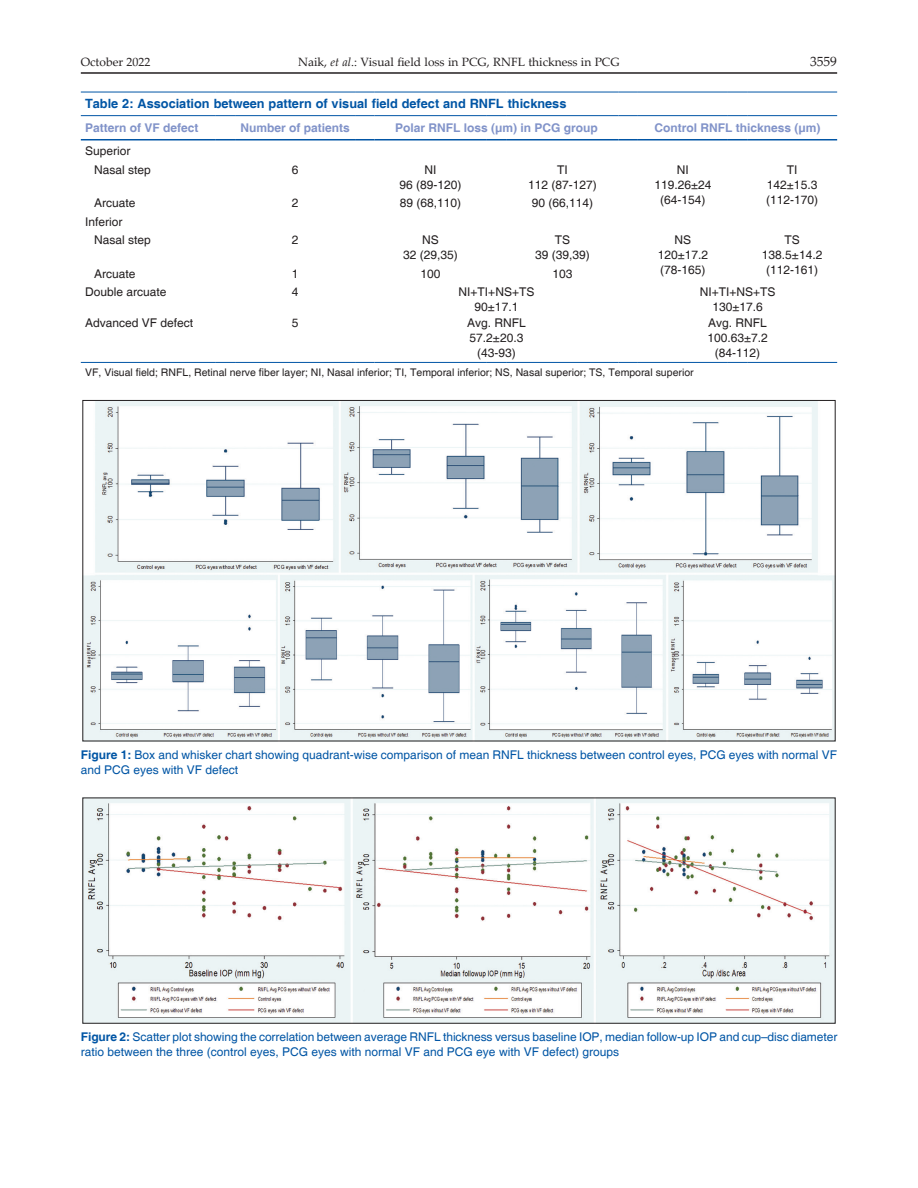
<style>
.page{position:relative;width:918px;height:1188px;background:#fff}
.page>*{position:absolute;margin:0;border:0;box-sizing:border-box;transform-origin:0 0}
.t1{font:13.5px "Palatino Linotype";color:#231f20}
.TT{font:700 12.75px "Helvetica";color:#0155a5}
.FGC{font:12px/15px "Helvetica";color:#0155a5}
.TB{font:12px "Helvetica";color:#231f20}
.TCH{font:700 12px "Helvetica";color:#8193c9}
.TBL{font:12px "Helvetica";color:#231f20}
.t2{font:12px "Palatino Linotype";color:#231f20}
.TFN{font:10.5px "Helvetica";color:#231f20}
.s1{font-style:italic}
.s2{font-weight:700}
</style>
<div class="page">
<hr style="left:81px;top:72px;width:756px;height:2px;background:#231f20">
<hr style="left:81px;top:362px;width:135px;height:1px;background:#0155a5">
<svg style="left:216px;top:362px;width:19px;height:1px"></svg>
<hr style="left:235px;top:362px;width:120px;height:1px;background:#0155a5">
<svg style="left:355px;top:362px;width:19px;height:1px"></svg>
<hr style="left:374px;top:362px;width:113px;height:1px;background:#0155a5">
<svg style="left:487px;top:362px;width:19px;height:1px"></svg>
<hr style="left:506px;top:362px;width:113px;height:1px;background:#0155a5">
<svg style="left:619px;top:362px;width:19px;height:1px"></svg>
<hr style="left:638px;top:362px;width:90px;height:1px;background:#0155a5">
<svg style="left:728px;top:362px;width:19px;height:1px"></svg>
<hr style="left:747px;top:362px;width:90px;height:1px;background:#0155a5">
<hr style="left:81px;top:139px;width:135px;height:1px;background:#0155a5">
<svg style="left:216px;top:139px;width:19px;height:1px"></svg>
<hr style="left:235px;top:139px;width:120px;height:1px;background:#0155a5">
<svg style="left:355px;top:139px;width:19px;height:1px"></svg>
<hr style="left:374px;top:139px;width:113px;height:1px;background:#0155a5">
<svg style="left:487px;top:139px;width:19px;height:1px"></svg>
<hr style="left:506px;top:139px;width:113px;height:1px;background:#0155a5">
<svg style="left:619px;top:139px;width:19px;height:1px"></svg>
<hr style="left:638px;top:139px;width:90px;height:1px;background:#0155a5">
<svg style="left:728px;top:139px;width:19px;height:1px"></svg>
<hr style="left:747px;top:139px;width:90px;height:1px;background:#0155a5">
<hr style="left:81px;top:92px;width:135px;height:1px;background:#0155a5">
<svg style="left:216px;top:92px;width:19px;height:1px"></svg>
<hr style="left:235px;top:92px;width:120px;height:1px;background:#0155a5">
<svg style="left:355px;top:92px;width:19px;height:1px"></svg>
<hr style="left:374px;top:92px;width:113px;height:1px;background:#0155a5">
<svg style="left:487px;top:92px;width:19px;height:1px"></svg>
<hr style="left:506px;top:92px;width:113px;height:1px;background:#0155a5">
<svg style="left:619px;top:92px;width:19px;height:1px"></svg>
<hr style="left:638px;top:92px;width:90px;height:1px;background:#0155a5">
<svg style="left:728px;top:92px;width:19px;height:1px"></svg>
<hr style="left:747px;top:92px;width:90px;height:1px;background:#0155a5">
<hr style="left:81px;top:115px;width:135px;height:1px;background:#0155a5">
<svg style="left:216px;top:115px;width:19px;height:1px"></svg>
<hr style="left:235px;top:115px;width:120px;height:1px;background:#0155a5">
<svg style="left:355px;top:115px;width:19px;height:1px"></svg>
<hr style="left:374px;top:115px;width:113px;height:1px;background:#0155a5">
<svg style="left:487px;top:115px;width:19px;height:1px"></svg>
<hr style="left:506px;top:115px;width:113px;height:1px;background:#0155a5">
<svg style="left:619px;top:115px;width:19px;height:1px"></svg>
<hr style="left:638px;top:115px;width:90px;height:1px;background:#0155a5">
<svg style="left:728px;top:115px;width:19px;height:1px"></svg>
<hr style="left:747px;top:115px;width:90px;height:1px;background:#0155a5">
<img style="left:85px;top:800px;width:748px;height:221px">
<img style="left:85px;top:402px;width:748px;height:337px">
<p class="t2" style="left:81px;top:54px;width:71px">October 2022</p>
<p class="t2" style="left:298px;top:54px;width:323px">Naik, <span class="s1">et al</span>.: Visual field loss in PCG, RNFL thickness in PCG</p>
<p class="t1" style="left:810px;top:52px;width:28px">3559</p>
<p class="TT" style="left:85px;top:96px;width:483px">Table 2: Association between pattern of visual field defect and RNFL thickness</p>
<p class="TCH" style="left:85px;top:121px;width:115px">Pattern of VF defect</p>
<p class="TCH" style="left:240px;top:121px;width:111px">Number of patients</p>
<p class="TCH" style="left:395px;top:121px;width:204px">Polar RNFL loss (µm) in PCG group</p>
<p class="TCH" style="left:655px;top:121px;width:168px">Control RNFL thickness (µm)</p>
<p class="TB" style="left:85px;top:144px;width:47px">Superior</p>
<p class="TB" style="left:94px;top:163px;width:58px">Nasal step</p>
<p class="TB" style="left:292px;top:163px;width:8px">6</p>
<p class="TB" style="left:425px;top:163px;width:13px">NI</p>
<p class="TB" style="left:400px;top:178px;width:64px">96 (89-120)</p>
<p class="TB" style="left:677px;top:163px;width:13px">NI</p>
<p class="TB" style="left:654px;top:178px;width:59px">119.26±24</p>
<p class="TB" style="left:660px;top:193px;width:47px">(64-154)</p>
<p class="TB" style="left:557px;top:163px;width:12px">TI</p>
<p class="TB" style="left:528px;top:178px;width:70px">112 (87-127)</p>
<p class="TB" style="left:787px;top:163px;width:12px">TI</p>
<p class="TB" style="left:767px;top:178px;width:52px">142±15.3</p>
<p class="TB" style="left:94px;top:196px;width:43px">Arcuate</p>
<p class="TB" style="left:766px;top:193px;width:54px">(112-170)</p>
<p class="TB" style="left:292px;top:196px;width:8px">2</p>
<p class="TB" style="left:400px;top:196px;width:63px">89 (68,110)</p>
<p class="TB" style="left:532px;top:196px;width:63px">90 (66,114)</p>
<p class="TB" style="left:85px;top:215px;width:39px">Inferior</p>
<p class="TB" style="left:94px;top:233px;width:58px">Nasal step</p>
<p class="TB" style="left:292px;top:233px;width:8px">2</p>
<p class="TB" style="left:422px;top:233px;width:18px">NS</p>
<p class="TB" style="left:403px;top:248px;width:56px">32 (29,35)</p>
<p class="TB" style="left:675px;top:233px;width:18px">NS</p>
<p class="TB" style="left:658px;top:248px;width:52px">120±17.2</p>
<p class="TB" style="left:660px;top:263px;width:47px">(78-165)</p>
<p class="TB" style="left:555px;top:233px;width:17px">TS</p>
<p class="TB" style="left:535px;top:248px;width:56px">39 (39,39)</p>
<p class="TB" style="left:785px;top:233px;width:17px">TS</p>
<p class="TB" style="left:762px;top:248px;width:62px">138.5±14.2</p>
<p class="TB" style="left:94px;top:267px;width:43px">Arcuate</p>
<p class="TB" style="left:766px;top:263px;width:54px">(112-161)</p>
<p class="TB" style="left:292px;top:267px;width:8px">1</p>
<p class="TB" style="left:421px;top:267px;width:22px">100</p>
<p class="TB" style="left:552px;top:267px;width:22px">103</p>
<p class="TB" style="left:85px;top:285px;width:83px">Double arcuate</p>
<p class="TB" style="left:292px;top:285px;width:8px">4</p>
<p class="TB" style="left:459px;top:285px;width:77px">NI+TI+NS+TS</p>
<p class="TB" style="left:475px;top:300px;width:45px">90±17.1</p>
<p class="TBL" style="left:85px;top:316px;width:110px">Advanced VF defect</p>
<p class="TBL" style="left:292px;top:316px;width:8px">5</p>
<p class="TBL" style="left:467px;top:316px;width:60px">Avg. RNFL</p>
<p class="TBL" style="left:470px;top:331px;width:55px">57.2±20.3</p>
<p class="TBL" style="left:477px;top:346px;width:40px">(43-93)</p>
<p class="TB" style="left:700px;top:285px;width:77px">NI+TI+NS+TS</p>
<p class="TB" style="left:712px;top:300px;width:52px">130±17.6</p>
<p class="TBL" style="left:708px;top:316px;width:60px">Avg. RNFL</p>
<p class="TBL" style="left:707px;top:331px;width:62px">100.63±7.2</p>
<p class="TBL" style="left:715px;top:346px;width:47px">(84-112)</p>
<p class="TFN" style="left:85px;top:367px;width:610px">VF, Visual field; RNFL, Retinal nerve fiber layer; NI, Nasal inferior; TI, Temporal inferior; NS, Nasal superior; TS, Temporal superior</p>
<p class="FGC" style="left:81px;top:748px;width:758px"><span class="s2">Figure 1:</span> Box and whisker chart showing quadrant-wise comparison of mean RNFL thickness between control eyes, PCG eyes with normal VF and PCG eyes with VF defect</p>
<p class="FGC" style="left:81px;top:1030px;width:758px"><span class="s2">Figure 2:</span> Scatter plot showing the correlation between average RNFL thickness versus baseline IOP, median follow-up IOP and cup–disc diameter ratio between the three (control eyes, PCG eyes with normal VF and PCG eye with VF defect) groups</p>
</div>
